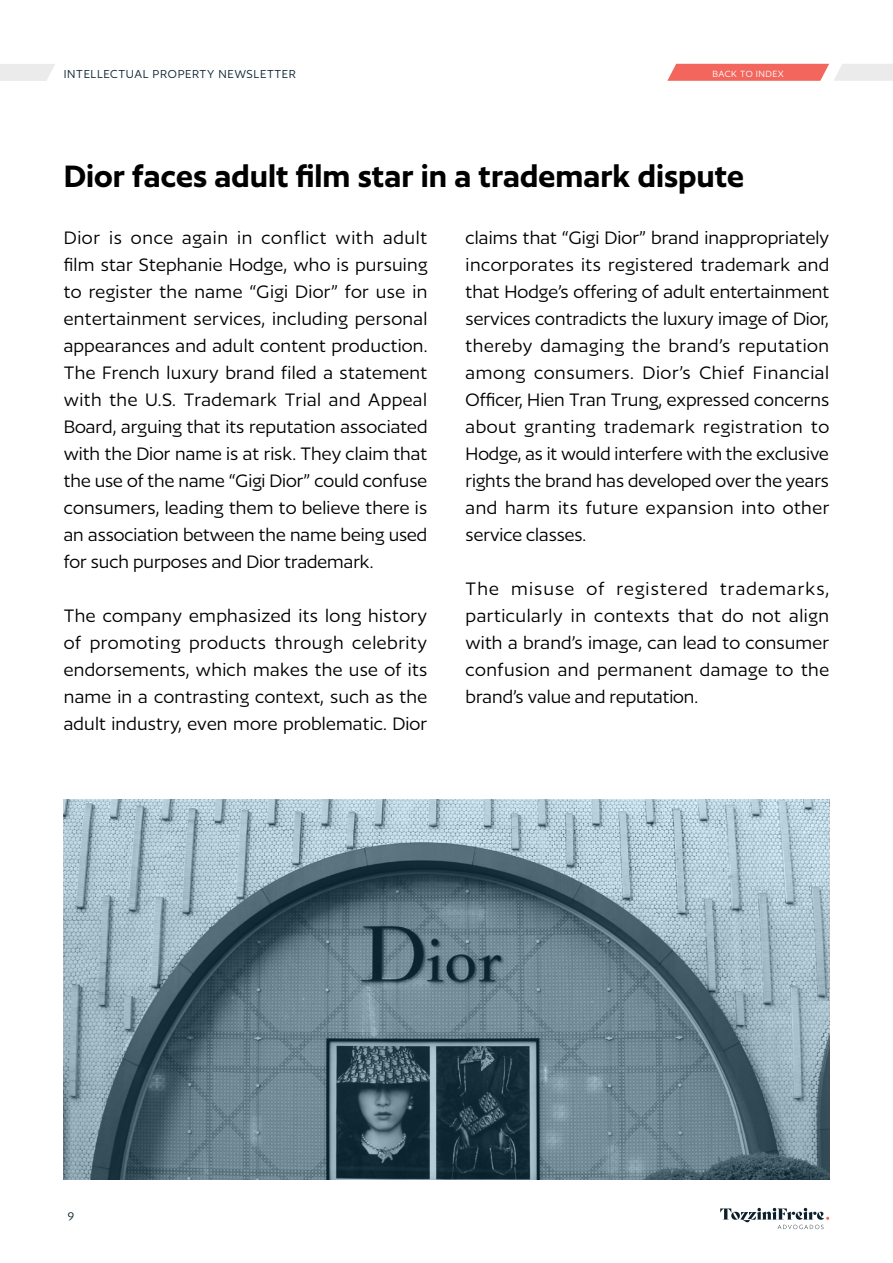
<style>
.page{position:relative;width:893px;height:1263px;background:#fff}
.page>*{position:absolute;margin:0;border:0;box-sizing:border-box;transform-origin:0 0}
.t1{font:600 36px "Author";color:#000}
.t2{font:21px/27px "Author";letter-spacing:.005em;color:#000;text-align:justify}
.t3{font:13.5px "Author";letter-spacing:.05em;color:#0b2430}
.t4{font:10.5px "Author";letter-spacing:.05em;color:#fff}
</style>
<div class="page">
<svg style="left:720px;top:1208px;width:109px;height:21px"></svg>
<svg style="left:0;top:64px;width:55px;height:17px"></svg>
<svg style="left:667px;top:64px;width:226px;height:17px;background:#f1938e"></svg>
<img style="left:64px;top:799px;width:765px;height:381px">
<p class="t3" style="left:64px;top:68px;width:234px">INTELLECTUAL PROPERTY NEWSLETTER</p>
<p class="t4" style="left:712px;top:68px;width:73px">BACK TO INDEX</p>
<h1 class="t1" style="left:64px;top:158px;width:682px">Dior faces adult film star in a trademark dispute</h1>
<p class="t2" style="left:466px;top:224px;width:365px">claims that “Gigi Dior” brand inappropriately incorporates its registered trademark and that Hodge’s offering of adult entertainment services contradicts the luxury image of Dior, thereby damaging the brand’s reputation among consumers. Dior’s Chief Financial Officer, Hien Tran Trung, expressed concerns about granting trademark registration to Hodge, as it would interfere with the exclusive rights the brand has developed over the years and harm its future expansion into other service classes.</p>
<p class="t2" style="left:64px;top:224px;width:365px">Dior is once again in conflict with adult film star Stephanie Hodge, who is pursuing to register the name “Gigi Dior” for use in entertainment services, including personal appearances and adult content production.<br>The French luxury brand filed a statement with the U.S. Trademark Trial and Appeal Board, arguing that its reputation associated with the Dior name is at risk. They claim that the use of the name “Gigi Dior” could confuse consumers, leading them to believe there is an association between the name being used for such purposes and Dior trademark.</p>
<p class="t2" style="left:64px;top:602px;width:365px">The company emphasized its long history of promoting products through celebrity endorsements, which makes the use of its name in a contrasting context, such as the adult industry, even more problematic. Dior</p>
<p class="t2" style="left:466px;top:575px;width:365px">The misuse of registered trademarks, particularly in contexts that do not align with a brand’s image, can lead to consumer confusion and permanent damage to the brand’s value and reputation.</p>
<p class="t3" style="left:68px;top:1209px;width:8px">9</p>
</div>
